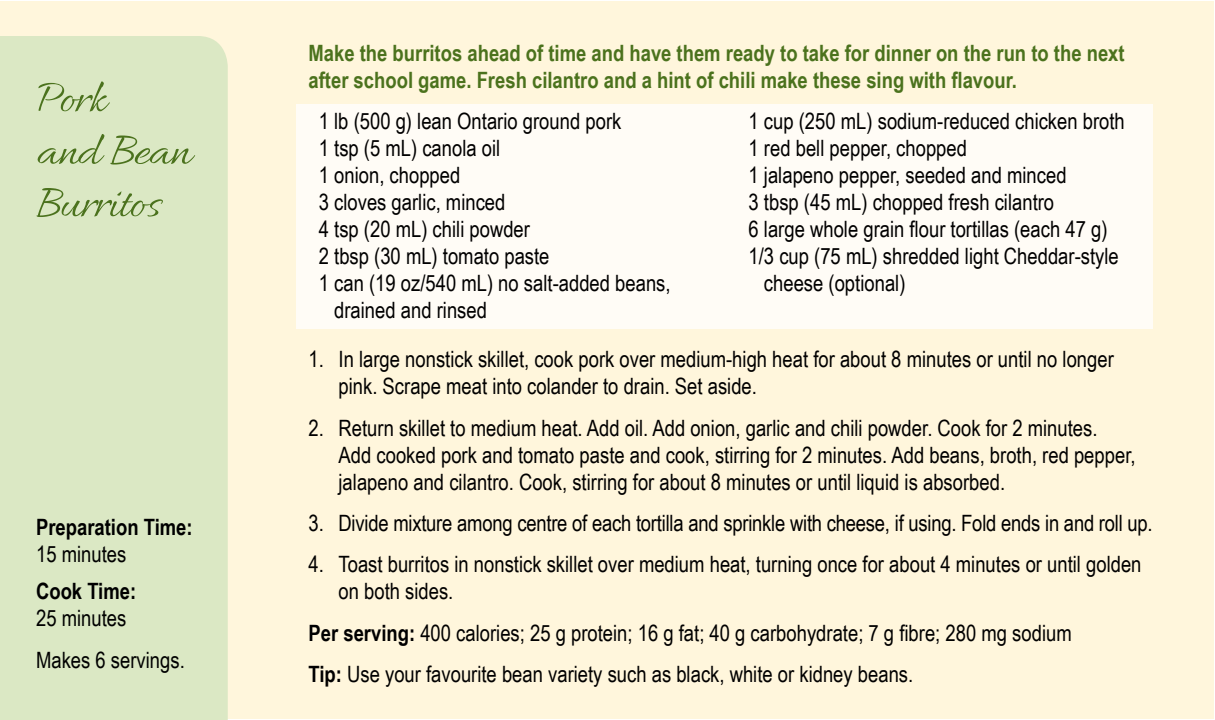
<style>
.page{position:relative;width:1215px;height:720px;background:#fff}
.page>*{position:absolute;margin:0;border:0;box-sizing:border-box;transform-origin:0 0}
.t1{font:62.5px/52.5px "Allura";letter-spacing:-.01em;color:#4b721d}
.t2{font:22.5px/27px "Arial Narrow";color:#000}
.t3{font:700 22.5px/27px "Arial Narrow";color:#4b721d}
.t4{font:700 22.5px "Arial Narrow";color:#000}
.s1{font-weight:700}
</style>
<div class="page">
<div style="left:1px;top:1px;width:1213px;height:718px;background:#fff6dc"></div>
<div style="left:0;top:36px;width:228px;height:684px;background:#dbe8c4"></div>
<div style="left:296px;top:104px;width:857px;height:225px;background:#fffcf6"></div>
<h1 class="t1" style="left:37px;top:73px;width:156px">Pork<br>and Bean<br>Burritos</h1>
<p class="t4" style="left:36px;top:510px;width:158px">Preparation Time:</p>
<p class="t2" style="left:36px;top:540px;width:92px">15 minutes</p>
<p class="t4" style="left:36px;top:574px;width:102px">Cook Time:</p>
<p class="t2" style="left:36px;top:597px;width:150px;line-height:41.5px">25 minutes<br>Makes 6 servings.</p>
<p class="t3" style="left:309px;top:38px;width:818px">Make the burritos ahead of time and have them ready to take for dinner on the run to the next after school game. Fresh cilantro and a hint of chili make these sing with flavour.</p>
<p class="t2" style="left:319px;top:107px;width:304px">1 lb (500 g) lean Ontario ground pork</p>
<p class="t2" style="left:749px;top:107px;width:378px">1 cup (250 mL) sodium-reduced chicken broth</p>
<p class="t2" style="left:319px;top:134px;width:183px">1 tsp (5 mL) canola oil</p>
<p class="t2" style="left:749px;top:134px;width:220px">1 red bell pepper, chopped</p>
<p class="t2" style="left:319px;top:161px;width:143px">1 onion, chopped</p>
<p class="t2" style="left:749px;top:161px;width:320px">1 jalapeno pepper, seeded and minced</p>
<p class="t2" style="left:319px;top:188px;width:188px">3 cloves garlic, minced</p>
<p class="t2" style="left:749px;top:188px;width:307px">3 tbsp (45 mL) chopped fresh cilantro</p>
<p class="t2" style="left:319px;top:215px;width:213px">4 tsp (20 mL) chili powder</p>
<p class="t2" style="left:749px;top:215px;width:360px">6 large whole grain flour tortillas (each 47 g)</p>
<p class="t2" style="left:319px;top:242px;width:232px">2 tbsp (30 mL) tomato paste</p>
<p class="t2" style="left:749px;top:242px;width:372px">1/3 cup (75 mL) shredded light Cheddar-style</p>
<p class="t2" style="left:319px;top:269px;width:353px">1 can (19 oz/540 mL) no salt-added beans,</p>
<p class="t2" style="left:764px;top:269px;width:143px">cheese (optional)</p>
<p class="t2" style="left:334px;top:296px;width:154px">drained and rinsed</p>
<p class="t2" style="left:339px;top:345px;width:777px;text-indent:-30px">1. In large nonstick skillet, cook pork over medium-high heat for about 8 minutes or until no longer pink. Scrape meat into colander to drain. Set aside.</p>
<p class="t2" style="left:339px;top:413px;width:799px;text-indent:-30px">2. Return skillet to medium heat. Add oil. Add onion, garlic and chili powder. Cook for 2 minutes.<br>Add cooked pork and tomato paste and cook, stirring for 2 minutes. Add beans, broth, red pepper, jalapeno and cilantro. Cook, stirring for about 8 minutes or until liquid is absorbed.</p>
<p class="t2" style="left:309px;top:509px;width:846px">3. Divide mixture among centre of each tortilla and sprinkle with cheese, if using. Fold ends in and roll up.</p>
<p class="t2" style="left:339px;top:550px;width:805px;text-indent:-30px">4. Toast burritos in nonstick skillet over medium heat, turning once for about 4 minutes or until golden on both sides.</p>
<p class="t2" style="left:309px;top:611px;width:765px;line-height:41.5px"><span class="s1">Per serving:</span> 400 calories; 25 g protein; 16 g fat; 40 g carbohydrate; 7 g fibre; 280 mg sodium<br><span class="s1">Tip:</span> Use your favourite bean variety such as black, white or kidney beans.</p>
</div>
